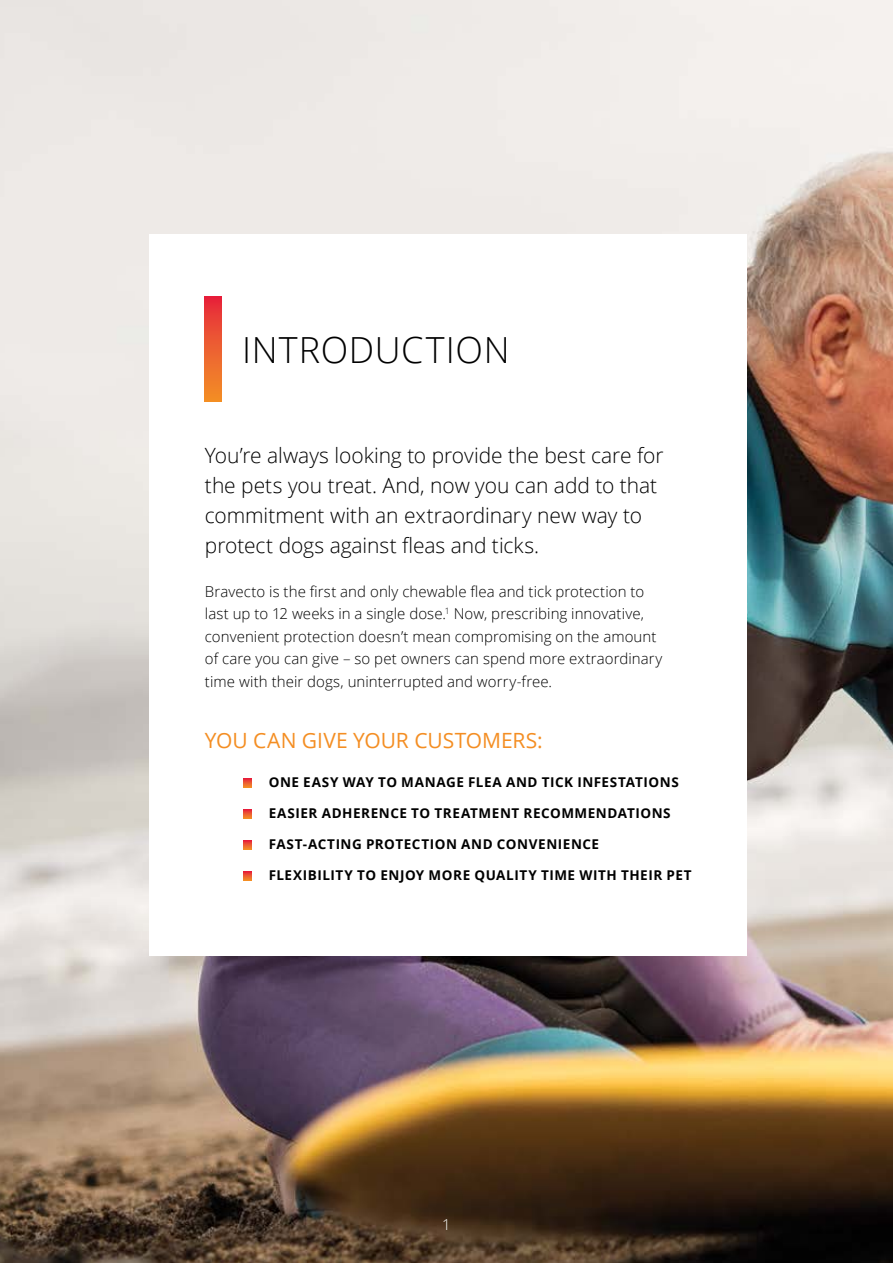
<style>
.page{position:relative;width:893px;height:1263px;background:#fff}
.page>*{position:absolute;margin:0;border:0;box-sizing:border-box;transform-origin:0 0}
.t1{font:300 36px "Open Sans";letter-spacing:.015em;color:#000}
.t2{font:300 21px/30px "Open Sans";letter-spacing:-.005em;color:#000}
.t3{font:21px "Open Sans";color:#f48e23}
.t4{font:300 15px/22.5px "Open Sans";letter-spacing:.005em;color:#000}
.t5{font:300 15px "Open Sans";color:#fff}
.t6{font:700 13.5px "Open Sans";letter-spacing:.04em;color:#000}
</style>
<div class="page">
<img style="left:0;top:0;width:893px;height:1263px">
<div style="left:150px;top:234px;width:597px;height:722px;background:#fff"></div>
<svg style="left:243px;top:778px;width:9px;height:9px"></svg>
<svg style="left:243px;top:809px;width:9px;height:9px"></svg>
<svg style="left:243px;top:840px;width:9px;height:9px"></svg>
<svg style="left:243px;top:871px;width:9px;height:9px"></svg>
<div style="left:205px;top:297px;width:17px;height:104px;background:linear-gradient(to bottom,#e7293b,#f39226)"></div>
<h1 class="t1" style="left:242px;top:325px;width:269px">INTRODUCTION</h1>
<h2 class="t2" style="left:205px;top:440px;width:460px">You’re always looking to provide the best care for the pets you treat. And, now you can add to that commitment with an extraordinary new way to protect dogs against fleas and ticks.</h2>
<p class="t4" style="left:205px;top:580px;width:459px">Bravecto is the first and only chewable flea and tick protection to last up to 12 weeks in a single dose.<sup>1</sup> Now, prescribing innovative, convenient protection doesn’t mean compromising on the amount of care you can give – so pet owners can spend more extraordinary time with their dogs, uninterrupted and worry-free.</p>
<h2 class="t3" style="left:205px;top:725px;width:339px">YOU CAN GIVE YOUR CUSTOMERS:</h2>
<p class="t6" style="left:269px;top:772px;width:45px">ONE EASY</p>
<p class="t6" style="left:343px;top:772px;width:12px">WAY</p>
<p class="t6" style="left:378px;top:772px;width:49px">TO MANA</p>
<p class="t6" style="left:446px;top:772px;width:40px">GE FLEA</p>
<p class="t6" style="left:506px;top:772px;width:12px">AND</p>
<p class="t6" style="left:542px;top:772px;width:70px">TICK INFESTATIONS</p>
<p class="t6" style="left:269px;top:803px;width:18px">EASIER</p>
<p class="t6" style="left:322px;top:803px;width:11px">ADHERENCE</p>
<p class="t6" style="left:411px;top:803px;width:33px">TO TREAT</p>
<p class="t6" style="left:479px;top:803px;width:23px">MENT</p>
<p class="t6" style="left:524px;top:803px;width:10px">RECO</p>
<p class="t6" style="left:561px;top:803px;width:37px">MMENDATIONS</p>
<p class="t6" style="left:252px;top:834px;width:12px">FAST</p>
<p class="t6" style="left:303px;top:834px;width:15px">-ACTIN</p>
<p class="t6" style="left:352px;top:834px;width:24px">G PROTECTION</p>
<p class="t6" style="left:461px;top:834px;width:12px">AND</p>
<p class="t6" style="left:497px;top:834px;width:11px">CONVENIENCE</p>
<p class="t6" style="left:252px;top:865px;width:10px">FLEXIBILITY</p>
<p class="t6" style="left:357px;top:865px;width:95px">TO ENJOY MORE</p>
<p class="t6" style="left:474px;top:865px;width:21px">QUALITY</p>
<p class="t6" style="left:541px;top:865px;width:49px">TIMEWITH</p>
<p class="t6" style="left:621px;top:865px;width:10px">THEIR</p>
<p class="t6" style="left:666px;top:865px;width:9px">PET</p>
<p class="t5" style="left:442px;top:1214px;width:10px">1</p>
</div>
